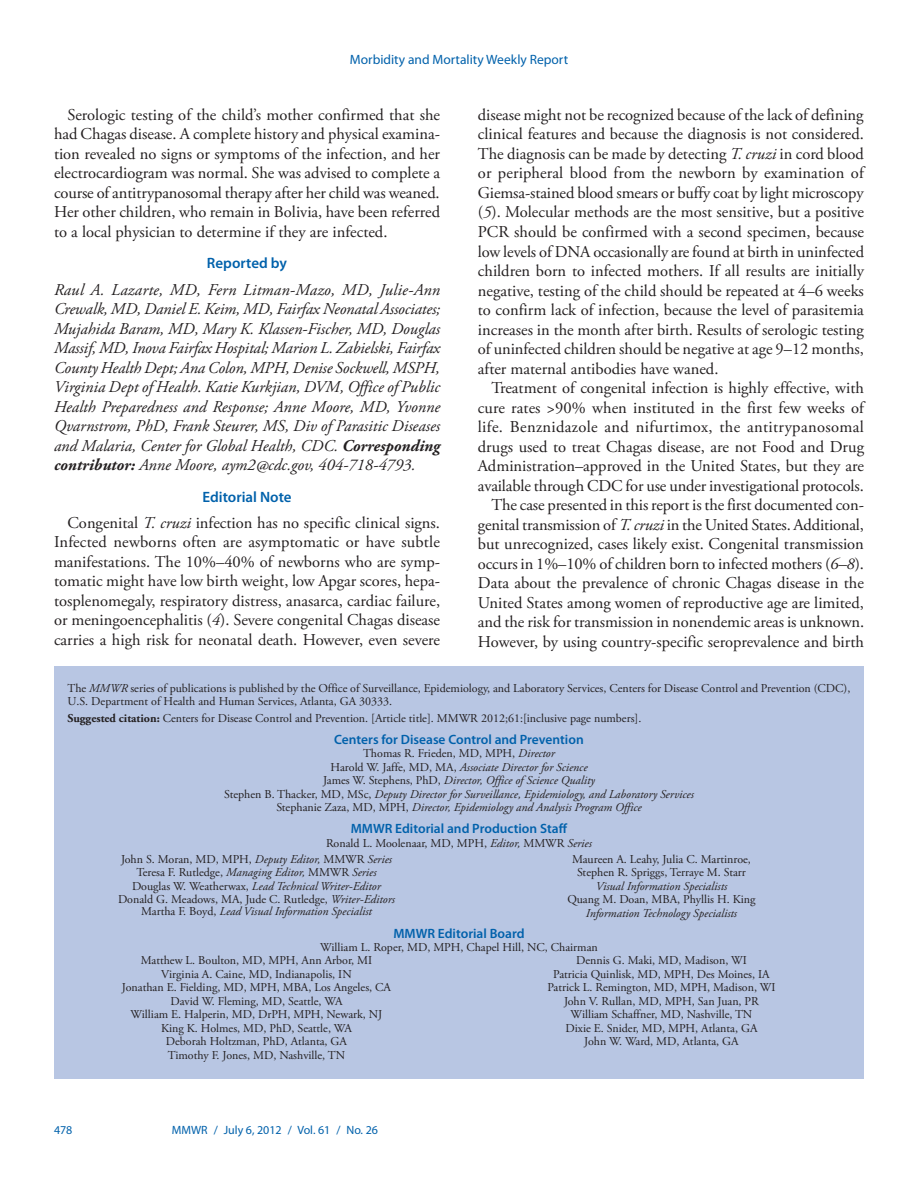
<style>
.page{position:relative;width:918px;height:1188px;background:#fff}
.page>*{position:absolute;margin:0;border:0;box-sizing:border-box;transform-origin:0 0}
.body_copy{font:16.5px/19.5px "Adobe Garamond Pro";color:#231f20;text-align:justify}
.reported_by_text{font:italic 16.5px/19.5px "Adobe Garamond Pro";color:#231f20;text-align:justify}
.headline3{font:600 15px "Myriad Pro";color:#0161ab}
.t1{font:600 13.5px "Myriad Pro";color:#0161ab}
.t2{font:13.5px "Myriad Pro";color:#0161ab}
.t3{font:12px/13.5px "Adobe Garamond Pro";color:#231f20;text-align:center}
.t4{font:italic 12px/13.5px "Adobe Garamond Pro";color:#231f20;text-align:center}
.footer_left{font:12px "Myriad Pro";color:#0161ab}
.s1{font-weight:700}
.s2{font-style:italic}
.s3{font-style:normal}
</style>
<div class="page">
<div style="left:54px;top:666px;width:810px;height:413px;background:#b8c6e3"></div>
<p class="t2" style="left:350px;top:51px;width:220px">Morbidity and Mortality Weekly Report</p>
<p class="body_copy" style="left:54px;top:106px;width:388px;text-indent:14px">Serologic testing of the child’s mother confirmed that she had Chagas disease. A complete history and physical examina&shy;tion revealed no signs or symptoms of the infection, and her electrocardiogram was normal. She was advised to complete a course of antitrypanosomal therapy after her child was weaned.<br>Her other children, who remain in Bolivia, have been referred to a local physician to determine if they are infected.</p>
<p class="headline3" style="left:207px;top:254px;width:82px">Reported by</p>
<p class="reported_by_text" style="left:54px;top:280px;width:388px">Raul A. Lazarte, MD, Fern Litman-Mazo, MD, Julie-Ann Crewalk, MD, Daniel E. Keim, MD, Fairfax Neonatal Associates; Mujahida Baram, MD, Mary K. Klassen-Fischer, MD, Douglas Massif, MD, Inova Fairfax Hospital; Marion L. Zabielski, Fairfax County Health Dept; Ana Colon, MPH, Denise Sockwell, MSPH, Virginia Dept of Health. Katie Kurkjian, DVM, Office of Public Health Preparedness and Response; Anne Moore, MD, Yvonne Qvarnstrom, PhD, Frank Steurer, MS, Div of Parasitic Diseases and Malaria, Center for Global Health, CDC. <span class="s1">Corresponding contributor:</span> Anne Moore, aym2@cdc.gov, 404-718-4793.</p>
<p class="headline3" style="left:202px;top:487px;width:91px">Editorial Note</p>
<p class="body_copy" style="left:54px;top:514px;width:388px;text-indent:13px">Congenital <span class="s2">T. cruzi</span> infection has no specific clinical signs.<br>Infected newborns often are asymptomatic or have subtle manifestations. The 10%–40% of newborns who are symp&shy;tomatic might have low birth weight, low Apgar scores, hepa&shy;tosplenomegaly, respiratory distress, anasarca, cardiac failure, or meningoencephalitis (<span class="s2">4</span>). Severe congenital Chagas disease carries a high risk for neonatal death. However, even severe</p>
<p class="body_copy" style="left:478px;top:106px;width:388px">disease might not be recognized because of the lack of defining clinical features and because the diagnosis is not considered.<br>The diagnosis can be made by detecting <span class="s2">T. cruzi</span> in cord blood or peripheral blood from the newborn by examination of Giemsa-stained blood smears or buffy coat by light microscopy (<span class="s2">5</span>). Molecular methods are the most sensitive, but a positive PCR should be confirmed with a second specimen, because low levels of DNA occasionally are found at birth in uninfected children born to infected mothers. If all results are initially negative, testing of the child should be repeated at 4–6 weeks to confirm lack of infection, because the level of parasitemia increases in the month after birth. Results of serologic testing of uninfected children should be negative at age 9–12 months, after maternal antibodies have waned.</p>
<p class="body_copy" style="left:478px;top:379px;width:388px;text-indent:13px">Treatment of congenital infection is highly effective, with cure rates &gt;90% when instituted in the first few weeks of life. Benznidazole and nifurtimox, the antitrypanosomal drugs used to treat Chagas disease, are not Food and Drug Administration–approved in the United States, but they are available through CDC for use under investigational protocols.</p>
<p class="body_copy" style="left:478px;top:496px;width:388px;text-indent:13px">The case presented in this report is the first documented con&shy;genital transmission of <span class="s2">T. cruzi</span> in the United States. Additional, but unrecognized, cases likely exist. Congenital transmission occurs in 1%–10% of children born to infected mothers (<span class="s2">6–8</span>).<br>Data about the prevalence of chronic Chagas disease in the United States among women of reproductive age are limited, and the risk for transmission in nonendemic areas is unknown.<br>However, by using country-specific seroprevalence and birth</p>
<p class="t3" style="left:68px;top:682px;width:784px;text-align:left">The <span class="s2">MMWR</span> series of publications is published by the Office of Surveillance, Epidemiology, and Laboratory Services, Centers for Disease Control and Prevention (CDC),<br>U.S. Department of Health and Human Services, Atlanta, GA 30333.</p>
<p class="t3" style="left:68px;top:712px;width:575px"><span class="s1">Suggested citation:</span> Centers for Disease Control and Prevention. [Article title]. MMWR 2012;61:[inclusive page numbers].</p>
<p class="t1" style="left:334px;top:731px;width:251px">Centers for Disease Control and Prevention</p>
<p class="t4" style="left:224px;top:747px;width:471px"><span class="s3">Thomas R. Frieden, MD, MPH,</span> Director<br><span class="s3">Harold W. Jaffe, MD, MA,</span> Associate Director for Science<br><span class="s3">James W. Stephens, PhD,</span> Director, Office of Science Quality<br><span class="s3">Stephen B. Thacker, MD, MSc,</span> Deputy Director for Surveillance, Epidemiology, and Laboratory Services <span class="s3">Stephanie Zaza, MD, MPH,</span> Director, Epidemiology and Analysis Program Office</p>
<p class="t1" style="left:351px;top:820px;width:218px">MMWR Editorial and Production Staff</p>
<p class="t3" style="left:121px;top:835px;width:472px;line-height:15.9px;text-align:left;text-indent:205px">Ronald L. Moolenaar, MD, MPH, <span class="s2">Editor,</span> MMWR <span class="s2">Series<br></span>John S. Moran, MD, MPH, <span class="s2">Deputy Editor,</span> MMWR <span class="s2">Series</span></p>
<p class="t3" style="left:118px;top:866px;width:278px">Teresa F. Rutledge, <span class="s2">Managing Editor,</span> MMWR <span class="s2">Series<br></span>Douglas W. Weatherwax, <span class="s2">Lead Technical Writer-Editor<br></span>Donald G. Meadows, MA, Jude C. Rutledge, <span class="s2">Writer-Editors</span></p>
<p class="t4" style="left:141px;top:905px;width:232px"><span class="s3">Martha F. Boyd,</span> Lead Visual Information Specialist</p>
<p class="t3" style="left:572px;top:852px;width:180px">Maureen A. Leahy, Julia C. Martinroe,<br>Stephen R. Spriggs, Terraye M. Starr</p>
<p class="t4" style="left:596px;top:879px;width:133px">Visual Information Specialists</p>
<p class="t3" style="left:567px;top:893px;width:190px">Quang M. Doan, MBA, Phyllis H. King</p>
<p class="t4" style="left:586px;top:906px;width:153px">Information Technology Specialists</p>
<p class="t1" style="left:393px;top:925px;width:133px">MMWR Editorial Board</p>
<p class="t3" style="left:320px;top:941px;width:279px">William L. Roper, MD, MPH, Chapel Hill, NC, Chairman</p>
<p class="t3" style="left:141px;top:954px;width:233px">Matthew L. Boulton, MD, MPH, Ann Arbor, MI</p>
<p class="t3" style="left:161px;top:968px;width:192px">Virginia A. Caine, MD, Indianapolis, IN</p>
<p class="t3" style="left:122px;top:981px;width:271px">Jonathan E. Fielding, MD, MPH, MBA, Los Angeles, CA</p>
<p class="t3" style="left:170px;top:995px;width:174px">David W. Fleming, MD, Seattle, WA</p>
<p class="t3" style="left:131px;top:1008px;width:253px">William E. Halperin, MD, DrPH, MPH, Newark, NJ</p>
<p class="t3" style="left:161px;top:1022px;width:192px">King K. Holmes, MD, PhD, Seattle, WA</p>
<p class="t3" style="left:166px;top:1035px;width:183px">Deborah Holtzman, PhD, Atlanta, GA</p>
<p class="t3" style="left:168px;top:1049px;width:179px">Timothy F. Jones, MD, Nashville, TN</p>
<p class="t3" style="left:548px;top:954px;width:229px">Dennis G. Maki, MD, Madison, WI<br>Patricia Quinlisk, MD, MPH, Des Moines, IA Patrick L. Remington, MD, MPH, Madison, WI John V. Rullan, MD, MPH, San Juan, PR William Schaffner, MD, Nashville, TN<br>Dixie E. Snider, MD, MPH, Atlanta, GA<br>John W. Ward, MD, Atlanta, GA</p>
<p class="footer_left" style="left:54px;top:1123px;width:20px">478</p>
<p class="footer_left" style="left:172px;top:1123px;width:208px">MMWR / July 6, 2012 / Vol. 61 / No. 26</p>
</div>
